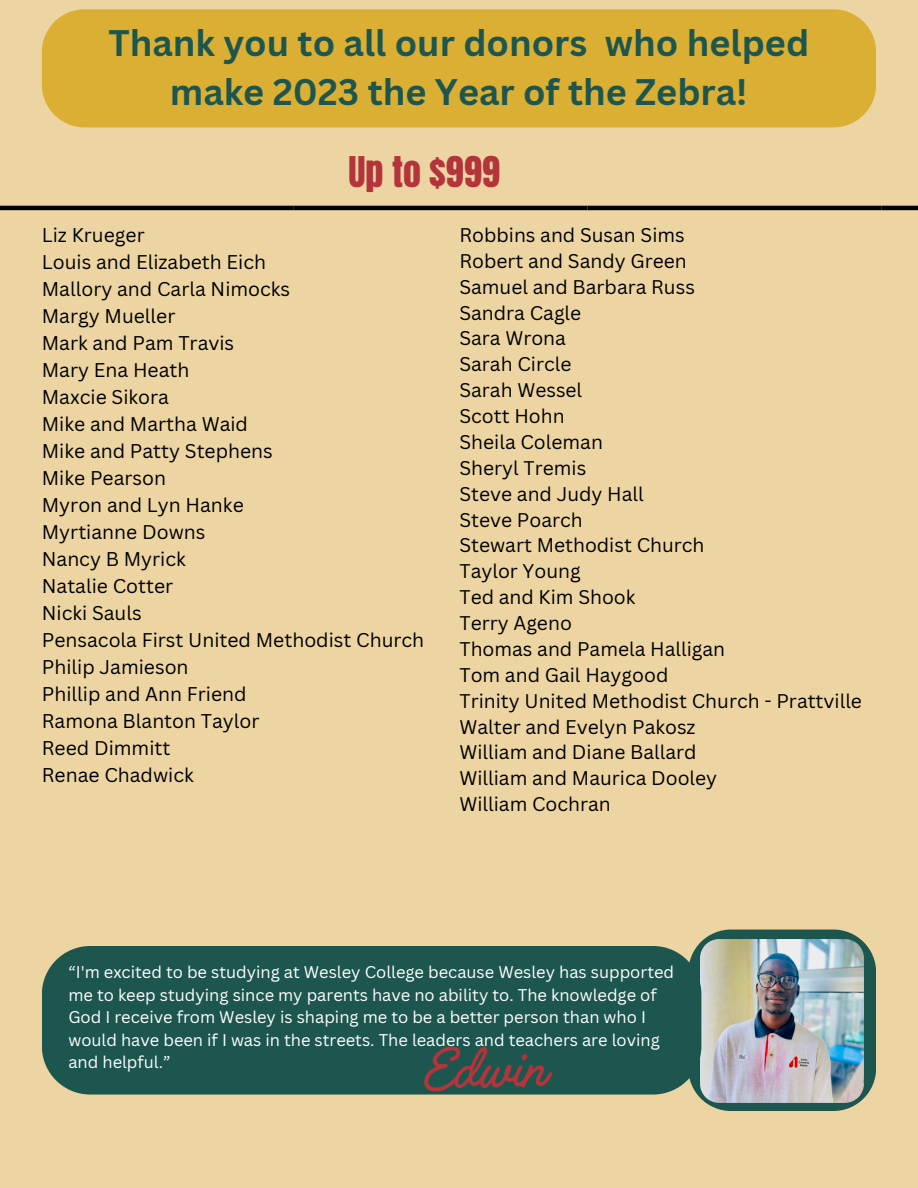
<style>
.page{position:relative;width:918px;height:1188px;background:#ecd5a2}
.page>*{position:absolute;margin:0;border:0;box-sizing:border-box;transform-origin:0 0}
.t1{font:67.2px "Handelson Three";color:#b4343b}
.t2{font:700 36px/49.5px "Canva Sans";color:#1d564f;text-align:center}
.t3{font:36px "Anton";color:#b4343b}
.t4{font:19.35px/27px "Canva Sans";color:#000}
.t5{font:19.2px/25.8px "Canva Sans";color:#000}
.t6{font:16.5px/22.5px "Canva Sans";color:#fff}
</style>
<div class="page">
<div style="left:42px;top:9px;width:834px;height:118px;background:#dbaf33"></div>
<hr style="left:294px;top:206px;width:294px;height:4px;background:#000">
<hr style="left:588px;top:206px;width:293px;height:4px;background:#000">
<hr style="left:0;top:206px;width:294px;height:4px;background:#000">
<hr style="left:881px;top:206px;width:37px;height:4px;background:#000">
<svg style="left:688px;top:930px;width:188px;height:181px"></svg>
<img style="left:700px;top:939px;width:164px;height:164px">
<div style="left:42px;top:946px;width:659px;height:149px;background:#1d564f;border-radius:48px"></div>
<p class="t2" style="left:108px;top:17px;width:702px">Thank you to all our donors who helped make 2023 the Year of the Zebra!</p>
<h2 class="t3" style="left:349px;top:146px;width:153px">Up to $999</h2>
<p class="t4" style="left:42px;top:221px;width:384px">Liz Krueger<br>Louis and Elizabeth Eich<br>Mallory and Carla Nimocks<br>Margy Mueller<br>Mark and Pam Travis<br>Mary Ena Heath<br>Maxcie Sikora<br>Mike and Martha Waid<br>Mike and Patty Stephens<br>Mike Pearson<br>Myron and Lyn Hanke<br>Myrtianne Downs<br>Nancy B Myrick<br>Natalie Cotter<br>Nicki Sauls<br>Pensacola First United Methodist Church<br>Philip Jamieson<br>Phillip and Ann Friend<br>Ramona Blanton Taylor<br>Reed Dimmitt<br>Renae Chadwick</p>
<h1 class="t5" style="left:459px;top:222px;width:404px">Robbins and Susan Sims<br>Robert and Sandy Green<br>Samuel and Barbara Russ<br>Sandra Cagle<br>Sara Wrona<br>Sarah Circle<br>Sarah Wessel<br>Scott Hohn<br>Sheila Coleman<br>Sheryl Tremis<br>Steve and Judy Hall<br>Steve Poarch<br>Stewart Methodist Church<br>Taylor Young<br>Ted and Kim Shook<br>Terry Ageno<br>Thomas and Pamela Halligan<br>Tom and Gail Haygood<br>Trinity United Methodist Church - Prattville<br>Walter and Evelyn Pakosz<br>William and Diane Ballard<br>William and Maurica Dooley<br>William Cochran</h1>
<h4 class="t6" style="left:68px;top:960px;width:607px">“I'm excited to be studying at Wesley College because Wesley has supported me to keep studying since my parents have no ability to. The knowledge of God I receive from Wesley is shaping me to be a better person than who I would have been if I was in the streets. The leaders and teachers are loving and helpful.”</h4>
<h4 class="t1" style="left:423px;top:1033px;width:123px">Edwin</h4>
</div>
